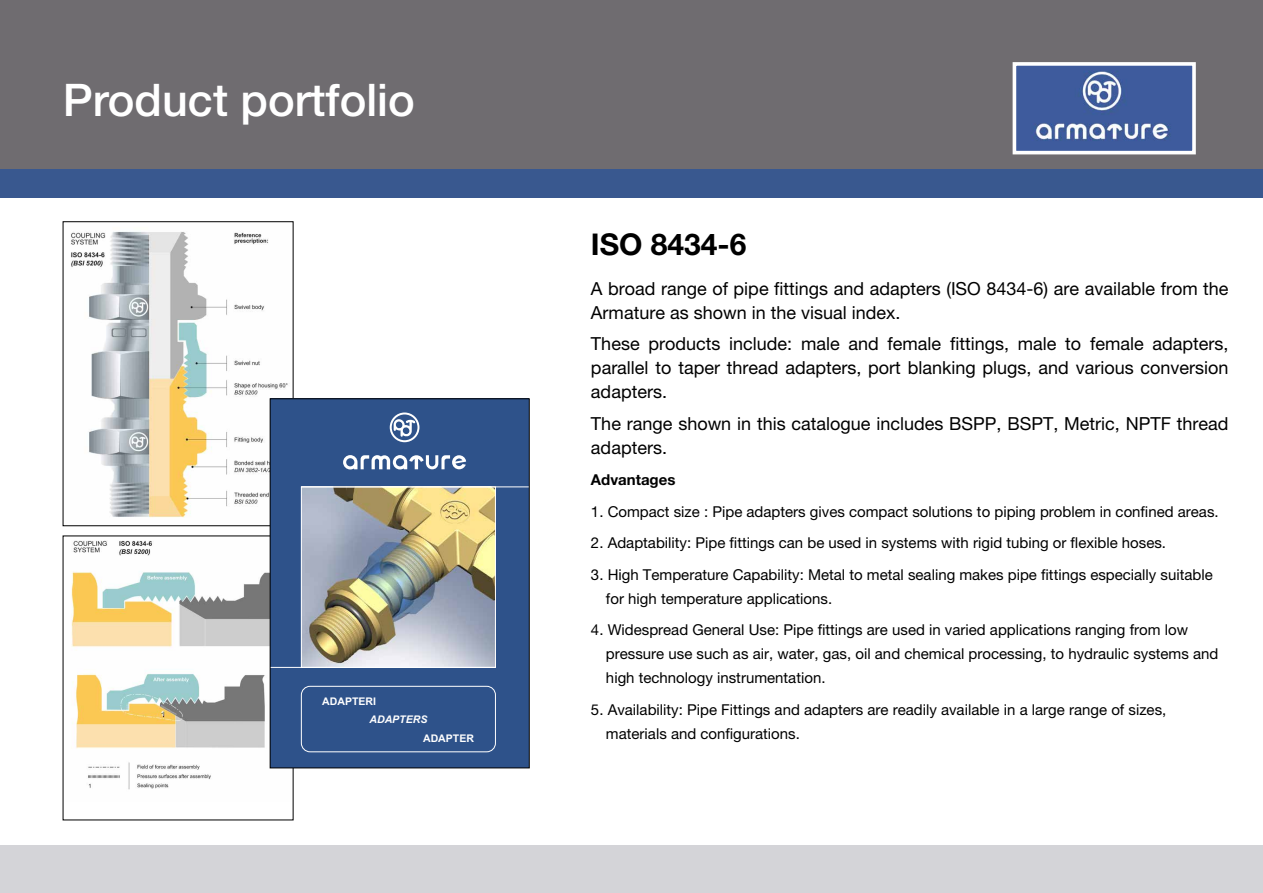
<style>
.page{position:relative;width:1263px;height:893px;background:#fff}
.page>*{position:absolute;margin:0;border:0;box-sizing:border-box;transform-origin:0 0}
.t1{font:500 45px "Helvetica Neue LT Pro";color:#fff}
.t2{font:700 30px "Helvetica Neue LT Pro";color:#000}
.t3{font:18px/24px "Helvetica Neue LT Pro";color:#000}
.t4{font:15px/24px "Helvetica Neue LT Pro";color:#000}
.t5{font:700 15px "Helvetica Neue LT Pro";color:#000}
.t6{font:700 10.5px "Arial";color:#fff}
.t7{font:italic 700 10.5px "Arial";color:#fff}
</style>
<div class="page">
<div style="left:0;top:0;width:1263px;height:176px;background:#6f6c70"></div>
<div style="left:0;top:169px;width:1263px;height:28px;background:#39588f"></div>
<div style="left:0;top:845px;width:1263px;height:48px;background:#d4d4d8"></div>
<img style="left:1018px;top:67px;width:173px;height:82px">
<div style="left:1013px;top:62px;width:183px;height:92px;border:4px solid #fff"></div>
<img style="left:71px;top:231px;width:220px;height:293px">
<img style="left:71px;top:538px;width:220px;height:252px">
<div style="left:270px;top:399px;width:259px;height:369px;background:#2e528a"></div>
<img style="left:303px;top:489px;width:191px;height:177px">
<div style="left:301px;top:686px;width:195px;height:66px;border:1px solid #fff;border-radius:9px"></div>
<svg style="left:343px;top:455px;width:123px;height:14px"></svg>
<svg style="left:390px;top:412px;width:29px;height:30px"></svg>
<hr style="left:270px;top:667px;width:225px;height:1px;background:#fff">
<hr style="left:301px;top:487px;width:228px;height:1px;background:#fff">
<div style="left:301px;top:487px;width:195px;height:181px;border:1px solid #fff"></div>
<h1 class="t1" style="left:63px;top:74px;width:353px">Product portfolio</h1>
<p class="t6" style="left:322px;top:694px;width:55px">ADAPTERI</p>
<p class="t7" style="left:369px;top:712px;width:59px">ADAPTERS</p>
<p class="t6" style="left:423px;top:731px;width:52px">ADAPTER</p>
<h2 class="t2" style="left:591px;top:226px;width:157px">ISO 8434-6</h2>
<p class="t3" style="left:591px;top:276px;width:639px">A broad range of pipe fittings and adapters (ISO 8434-6) are available from the<br>Armature as shown in the visual index.</p>
<p class="t3" style="left:591px;top:331px;width:639px;text-align:justify">These products include: male and female fittings, male to female adapters, parallel to taper thread adapters, port blanking plugs, and various conversion adapters.</p>
<p class="t3" style="left:591px;top:411px;width:639px">The range shown in this catalogue includes BSPP, BSPT, Metric, NPTF thread adapters.</p>
<p class="t5" style="left:591px;top:470px;width:86px">Advantages</p>
<p class="t4" style="left:591px;top:499px;width:629px">1. Compact size : Pipe adapters gives compact solutions to piping problem in confined areas.</p>
<p class="t4" style="left:591px;top:531px;width:577px">2. Adaptability: Pipe fittings can be used in systems with rigid tubing or flexible hoses.</p>
<p class="t4" style="left:606px;top:562px;width:608px;text-indent:-15px">3. High Temperature Capability: Metal to metal sealing makes pipe fittings especially suitable for high temperature applications.</p>
<p class="t4" style="left:606px;top:618px;width:614px;text-indent:-15px">4. Widespread General Use: Pipe fittings are used in varied applications ranging from low pressure use such as air, water, gas, oil and chemical processing, to hydraulic systems and high technology instrumentation.</p>
<p class="t4" style="left:606px;top:697px;width:562px;text-indent:-15px">5. Availability: Pipe Fittings and adapters are readily available in a large range of sizes, materials and configurations.</p>
</div>
